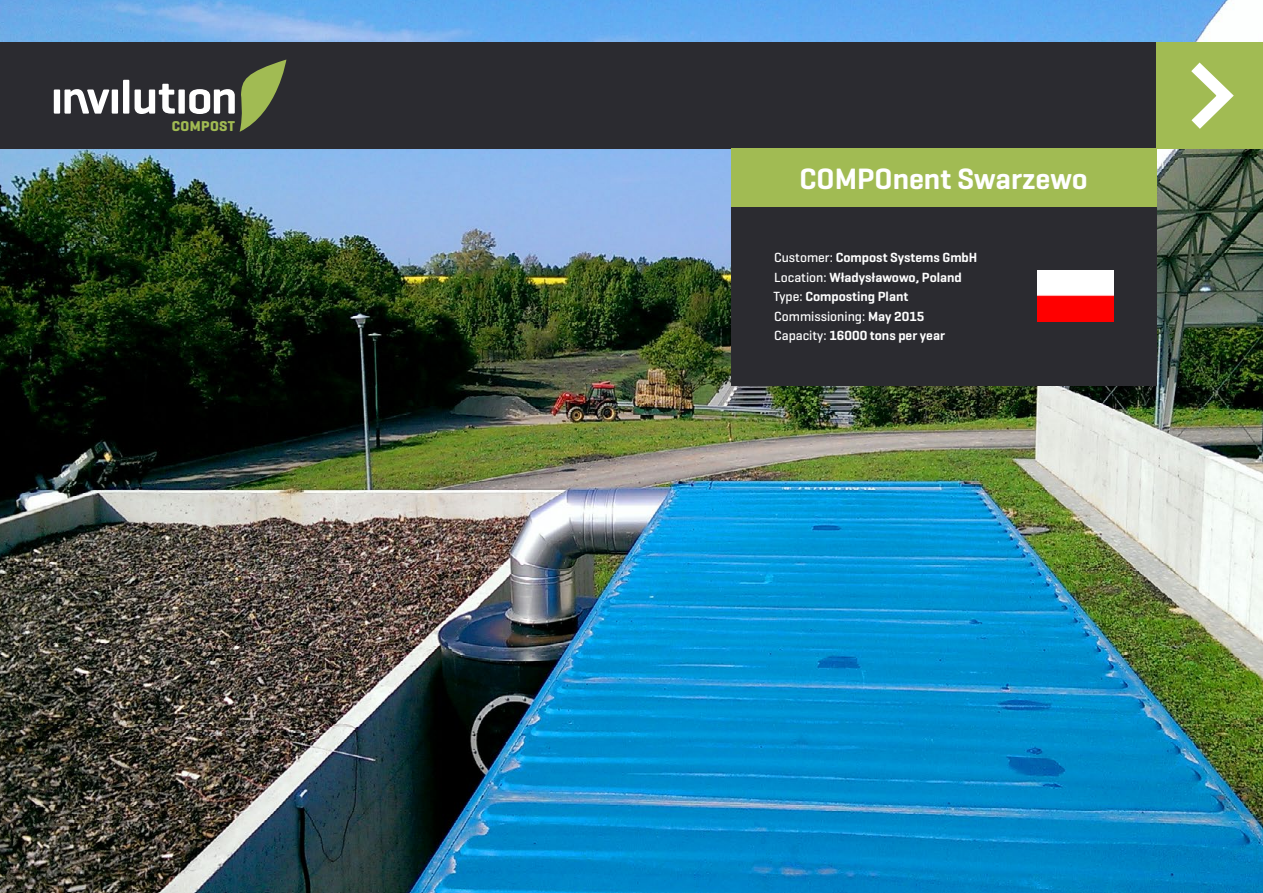
<style>
.page{position:relative;width:1263px;height:893px;background:#fff}
.page>*{position:absolute;margin:0;border:0;box-sizing:border-box;transform-origin:0 0}
.t1{font:600 30px "Geogrotesque";color:#fff}
.t2{font:700 14.55px "Geogrotesque";letter-spacing:.025em;color:#a1bb53}
.t3{font:600 13.5px/19.5px "Geogrotesque";color:#fff}
.s1{font-weight:500}
</style>
<div class="page">
<img style="left:0;top:0;width:1263px;height:893px">
<div style="left:0;top:43px;width:1263px;height:106px;background:#2b2b30"></div>
<div style="left:1156px;top:43px;width:107px;height:106px;background:#a1bb53"></div>
<svg style="left:1191px;top:62px;width:43px;height:67px"></svg>
<div style="left:731px;top:149px;width:425px;height:237px;background:#2b2b30"></div>
<div style="left:731px;top:149px;width:425px;height:58px;background:#a1bb53"></div>
<img style="left:1037px;top:271px;width:77px;height:51px">
<div style="left:54px;top:89px;width:6px;height:25px;background:#fff"></div>
<svg style="left:64px;top:89px;width:45px;height:25px"></svg>
<div style="left:112px;top:89px;width:6px;height:25px;background:#fff"></div>
<div style="left:123px;top:80px;width:6px;height:34px;background:#fff"></div>
<svg style="left:135px;top:84px;width:40px;height:30px"></svg>
<div style="left:178px;top:89px;width:7px;height:25px;background:#fff"></div>
<svg style="left:189px;top:60px;width:97px;height:72px"></svg>
<p class="t2" style="left:172px;top:117px;width:65px">COMPOST</p>
<h1 class="t1" style="left:799px;top:160px;width:290px">COMPOnent Swarzewo</h1>
<p class="t3" style="left:773px;top:248px;width:205px"><span class="s1">Customer:</span> Compost Systems GmbH<br><span class="s1">Location:</span> Władysławowo, Poland<br><span class="s1">Type:</span> Composting Plant<br><span class="s1">Commissioning:</span> May 2015<br><span class="s1">Capacity:</span> 16000 tons per year</p>
</div>
